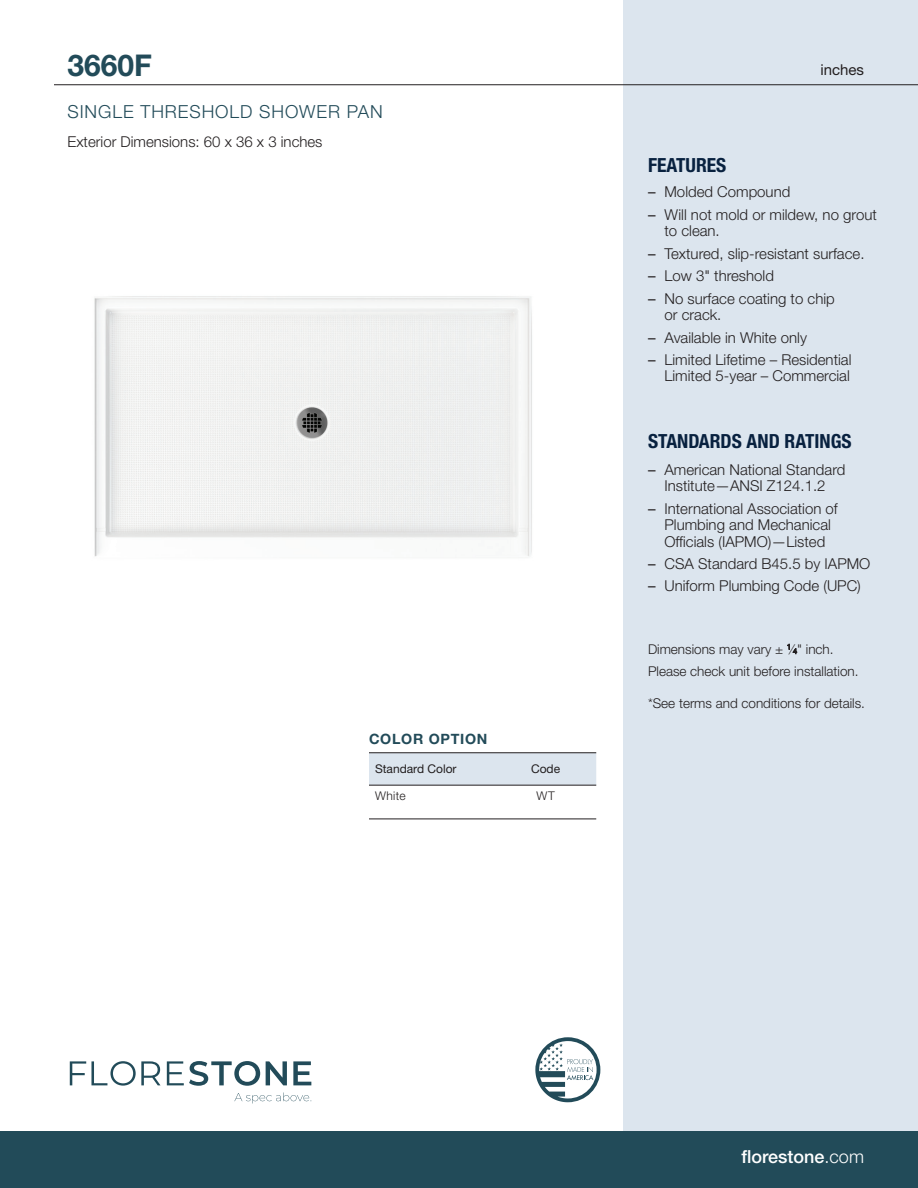
<style>
.page{position:relative;width:918px;height:1188px;background:#fff}
.page>*{position:absolute;margin:0;border:0;box-sizing:border-box;transform-origin:0 0}
.Tub_Name{font:700 30px "Helvetica Neue LT Std";color:#224b59}
.FEATURES{font:700 condensed 19.5px "Helvetica Neue LT Std";color:#08213f}
.Dk_Blue_subheads{font:300 18px "Helvetica Neue LT Std";letter-spacing:.05em;color:#224b59}
.t1{font:500 18px "Helvetica Neue LT Std";color:#fff}
.Black_Model_Specs{font:300 15px/16.5px "Helvetica Neue LT Std";color:#231f20}
.t2{font:15px "Helvetica Neue LT Std";color:#231f20}
.t3{font:700 14.25px "Helvetica Neue LT Std";letter-spacing:.05em;color:#224b59}
.features_copy{font:300 13.5px "Helvetica Neue LT Std";color:#231f20}
.t4{font:12px "Helvetica Neue LT Std";color:#231f20}
.t5{font:300 12px "Helvetica Neue LT Std";letter-spacing:.035em;color:#231f20}
.s1{font-weight:400}
.s2{font-size:7.35px}
.s3{font-weight:300}
</style>
<div class="page">
<div style="left:623px;top:0;width:295px;height:1134px;background:#dce5ee"></div>
<div style="left:369px;top:753px;width:227px;height:32px;background:#dce5ee"></div>
<hr style="left:369px;top:752px;width:126px;height:1px;background:#231f20">
<hr style="left:495px;top:752px;width:101px;height:1px;background:#231f20">
<hr style="left:369px;top:785px;width:126px;height:1px;background:#231f20">
<hr style="left:495px;top:785px;width:101px;height:1px;background:#231f20">
<hr style="left:369px;top:819px;width:126px;height:1px;background:#231f20">
<hr style="left:495px;top:819px;width:101px;height:1px;background:#231f20">
<hr style="left:54px;top:84px;width:864px;height:1px;background:#231f20">
<div style="left:0;top:1131px;width:918px;height:57px;background:#224b59"></div>
<svg style="left:535px;top:1037px;width:65px;height:65px"></svg>
<svg style="left:70px;top:1061px;width:91px;height:25px"></svg>
<svg style="left:167px;top:1061px;width:93px;height:25px"></svg>
<svg style="left:266px;top:1061px;width:21px;height:24px"></svg>
<svg style="left:293px;top:1061px;width:18px;height:24px"></svg>
<svg style="left:234px;top:1093px;width:78px;height:10px"></svg>
<img style="left:94px;top:296px;width:438px;height:261px">
<p class="Tub_Name" style="left:68px;top:47px;width:86px">3660F</p>
<p class="Dk_Blue_subheads" style="left:68px;top:101px;width:317px">SINGLE THRESHOLD SHOWER PAN</p>
<p class="Black_Model_Specs" style="left:68px;top:133px;width:257px">Exterior Dimensions: 60 x 36 x 3 inches</p>
<p class="t3" style="left:369px;top:730px;width:120px">COLOR OPTION</p>
<p class="t4" style="left:375px;top:762px;width:83px">Standard Color</p>
<p class="t4" style="left:531px;top:762px;width:31px">Code</p>
<p class="t5" style="left:375px;top:788px;width:32px">White</p>
<p class="t5" style="left:536px;top:788px;width:20px">WT</p>
<p class="t2" style="left:820px;top:61px;width:45px">inches</p>
<p class="FEATURES" style="left:648px;top:153px;width:80px">FEATURES</p>
<p class="Black_Model_Specs" style="left:648px;top:183px;width:144px"><span class="s1">–</span> Molded Compound</p>
<p class="Black_Model_Specs" style="left:664px;top:206px;width:214px;text-indent:-16px"><span class="s1">–</span> Will not mold or mildew, no grout to clean.</p>
<p class="Black_Model_Specs" style="left:648px;top:245px;width:218px"><span class="s1">–</span> Textured, slip-resistant surface.</p>
<p class="Black_Model_Specs" style="left:648px;top:267px;width:127px"><span class="s1">–</span> Low 3" threshold</p>
<p class="Black_Model_Specs" style="left:664px;top:290px;width:172px;text-indent:-16px"><span class="s1">–</span> No surface coating to chip or crack.</p>
<p class="Black_Model_Specs" style="left:648px;top:329px;width:161px"><span class="s1">–</span> Available in White only</p>
<p class="Black_Model_Specs" style="left:648px;top:351px;width:205px;text-align:right"><span class="s1">–</span> Limited Lifetime – Residential<br>Limited 5-year – Commercial</p>
<p class="FEATURES" style="left:648px;top:429px;width:205px">STANDARDS AND RATINGS</p>
<p class="Black_Model_Specs" style="left:648px;top:461px;width:199px;text-align:center"><span class="s1">–</span> American National Standard<br>Institute—ANSI Z124.1.2</p>
<p class="Black_Model_Specs" style="left:664px;top:500px;width:175px;text-indent:-16px"><span class="s1">–</span> International Association of<br>Plumbing and Mechanical<br>Officials (IAPMO)—Listed</p>
<p class="Black_Model_Specs" style="left:648px;top:555px;width:224px"><span class="s1">–</span> CSA Standard B45.5 by IAPMO</p>
<p class="Black_Model_Specs" style="left:648px;top:578px;width:214px"><span class="s1">–</span> Uniform Plumbing Code (UPC)</p>
<p class="features_copy" style="left:648px;top:641px;width:187px">Dimensions may vary ± <sup>1</sup>⁄<span class="s2">4</span>" inch.</p>
<p class="features_copy" style="left:648px;top:663px;width:212px">Please check unit before installation.</p>
<p class="features_copy" style="left:648px;top:695px;width:219px">*See terms and conditions for details.</p>
<p class="t1" style="left:742px;top:1146px;width:124px">florestone<span class="s3">.com</span></p>
</div>
